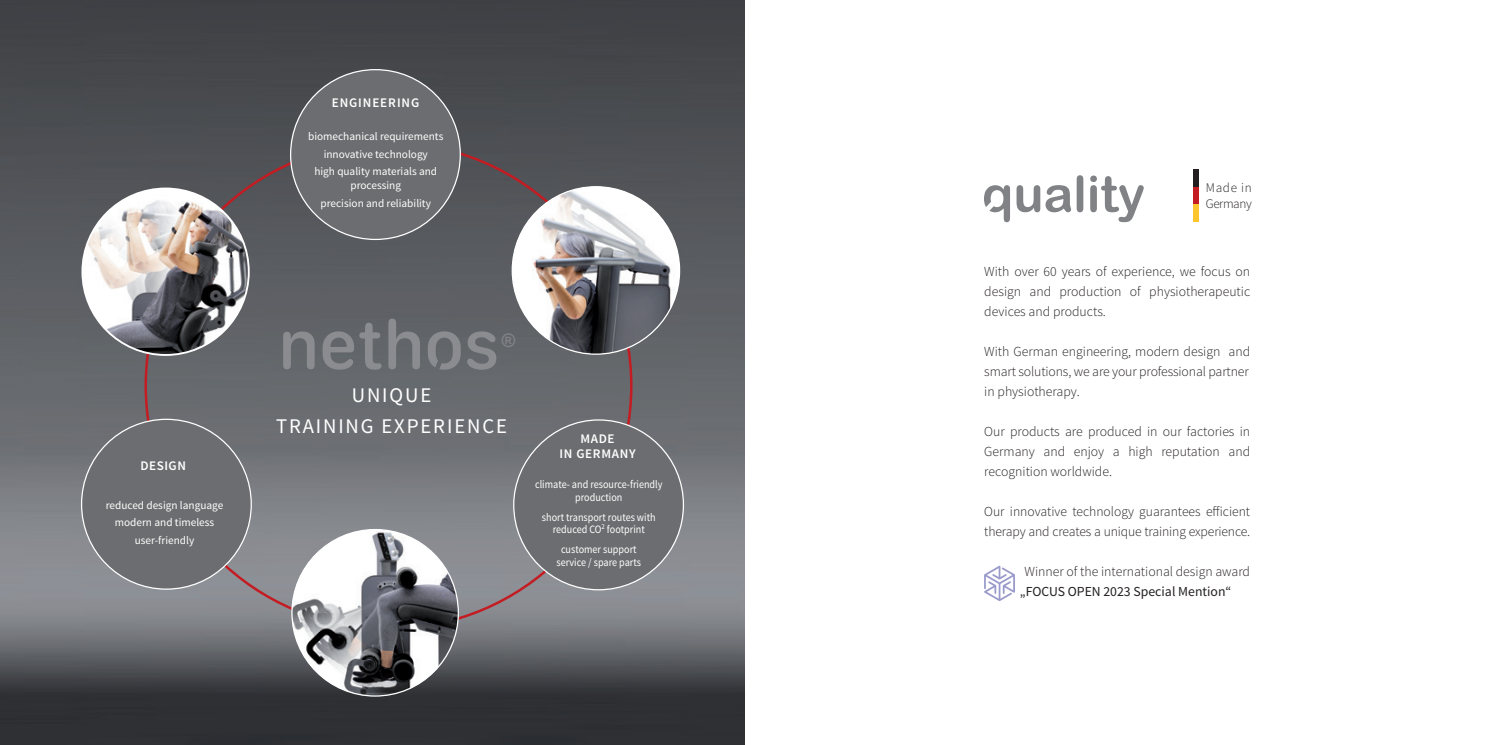
<style>
.page{position:relative;width:1489px;height:745px;background:#fff}
.page>*{position:absolute;margin:0;border:0;box-sizing:border-box;transform-origin:0 0}
.t1{font:50px "Arial Rounded MT Bold";color:#808285}
.t2{font:20.75px/31.2px "Source Sans Pro";letter-spacing:.09em;color:#fff;text-align:center}
.t3{font:18.75px "Arial Rounded MT Bold";color:#808285}
.t4{font:300 13.75px/20px "Source Sans Pro";color:#231f20;text-align:justify}
.t5{font:13.75px "Source Sans Pro";color:#231f20}
.t6{font:600 13.12px/15px "Source Sans Pro";letter-spacing:.05em;color:#fff;text-align:center}
.t7{font:300 13.12px "Source Sans Pro";letter-spacing:-.03em;color:#231f20}
.t8{font:600 13.12px "Source Sans Pro";letter-spacing:.07em;color:#fff}
.t9{font:11.25px/17.5px "Source Sans Pro";color:#fff;text-align:center}
.t10{font:11.25px/12.5px "Source Sans Pro";color:#fff;text-align:center;scale:.9 1}
</style>
<div class="page">
<img style="left:0;top:0;width:744px;height:744px">
<div style="left:290px;top:70px;width:170px;height:169px;background:#6c6d70;border-radius:50%"></div>
<div style="left:82px;top:419px;width:169px;height:169px;background:#6c6d70;border-radius:50%"></div>
<div style="left:513px;top:419px;width:170px;height:170px;background:#6c6d70;border-radius:50%"></div>
<img style="left:82px;top:188px;width:167px;height:167px;border-radius:83px">
<svg style="left:388px;top:318px;width:32px;height:51px;background:#73767a"></svg>
<svg style="left:428px;top:331px;width:33px;height:38px"></svg>
<svg style="left:283px;top:331px;width:31px;height:38px"></svg>
<svg style="left:467px;top:331px;width:29px;height:38px"></svg>
<svg style="left:322px;top:322px;width:59px;height:48px;background:#727478"></svg>
<img style="left:512px;top:187px;width:167px;height:167px;border-radius:84px">
<img style="left:292px;top:529px;width:166px;height:166px;border-radius:83px">
<div style="left:1192px;top:169px;width:6px;height:18px;background:#231f20"></div>
<div style="left:1192px;top:187px;width:6px;height:17px;background:#c31c22"></div>
<div style="left:1192px;top:204px;width:6px;height:18px;background:#fec62e"></div>
<svg style="left:984px;top:565px;width:30px;height:35px"></svg>
<p class="t6" style="left:140px;top:458px;width:47px">DESIGN</p>
<p class="t9" style="left:106px;top:496px;width:119px">reduced design language modern and timeless user-friendly</p>
<p class="t8" style="left:332px;top:94px;width:89px">ENGINEERING</p>
<p class="t9" style="left:308px;top:128px;width:137px">biomechanical requirements innovative technology<br>high quality materials and</p>
<p class="t9" style="left:320px;top:176px;width:112px">processing<br>precision and reliability</p>
<h3 class="t3" style="left:502px;top:329px;width:15px">®</h3>
<h2 class="t2" style="left:276px;top:379px;width:232px">UNIQUE<br>TRAINING EXPERIENCE</h2>
<p class="t6" style="left:559px;top:431px;width:77px">MADE<br>IN GERMANY</p>
<p class="t10" style="left:535px;top:478px;width:143px">climate- and resource-friendly production</p>
<p class="t10" style="left:542px;top:510px;width:128px">short transport routes with reduced CO<sup>2</sup> footprint</p>
<p class="t10" style="left:556px;top:543px;width:95px">customer support service / spare parts</p>
<h1 class="t1" style="left:981px;top:164px;width:165px">quality</h1>
<p class="t7" style="left:1205px;top:180px;width:47px">Made in</p>
<p class="t7" style="left:1205px;top:195px;width:47px">Germany</p>
<p class="t4" style="left:984px;top:261px;width:267px">With over 60 years of experience, we focus on design and production of physiotherapeutic devices and products.</p>
<p class="t4" style="left:984px;top:341px;width:267px">With German engineering, modern design and smart solutions, we are your professional partner in physiotherapy.</p>
<p class="t4" style="left:984px;top:421px;width:267px">Our products are produced in our factories in Germany and enjoy a high reputation and recognition worldwide.</p>
<p class="t4" style="left:984px;top:501px;width:267px">Our innovative technology guarantees efficient therapy and creates a unique training experience.</p>
<p class="t4" style="left:1024px;top:561px;width:227px">Winner of the international design award</p>
<p class="t5" style="left:1019px;top:582px;width:213px">„FOCUS OPEN 2023 Special Mention“</p>
</div>
